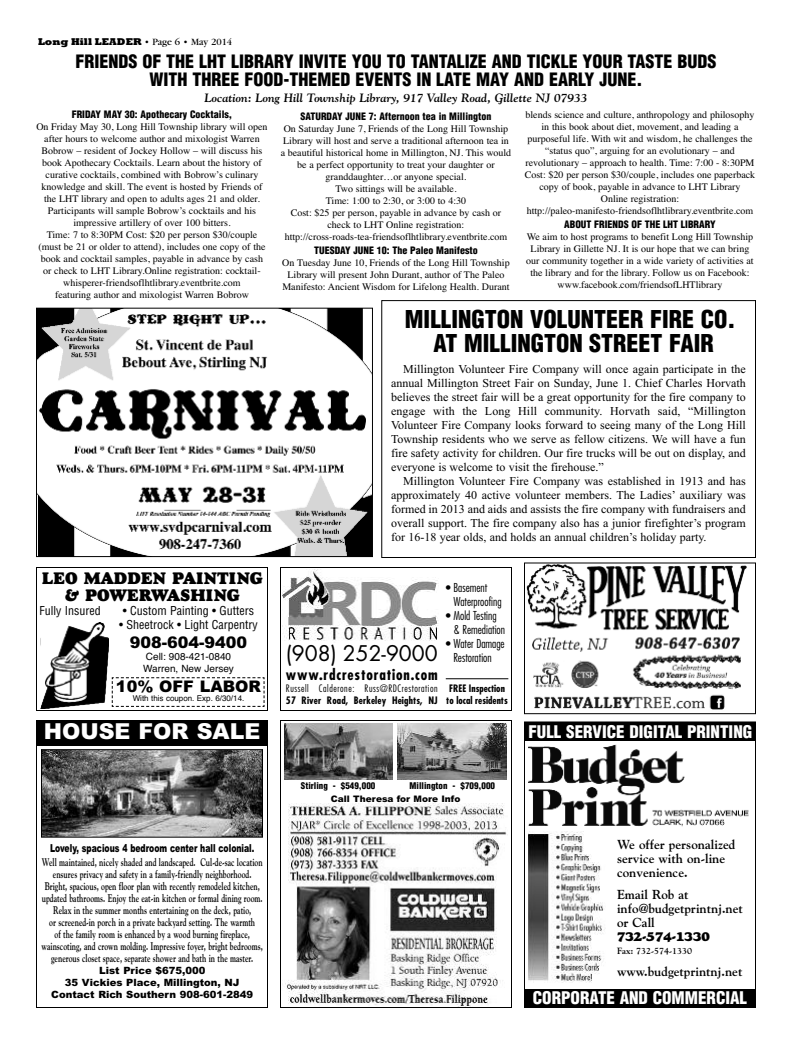
<style>
.page{position:relative;width:792px;height:1044px;background:#fff}
.page>*{position:absolute;margin:0;border:0;box-sizing:border-box;transform-origin:0 0}
.t1{font:900 condensed 24px/24px "Helvetica";color:#000;text-align:center}
.t2{font:900 22px "Arial";color:#fff}
.t3{font:21px "Futura";color:#000}
.t4{font:900 condensed 18px/18px "Helvetica";color:#000;text-align:center}
.t5{font:900 condensed 17px "Helvetica";color:#fff}
.t6{font:17px/17px "Goudy Heavyface";color:#000;text-align:center}
.t7{font:900 16px "Arial";color:#000}
.t8{font:700 condensed 15px "Futura";letter-spacing:.055em;color:#000}
.t9{font:700 13px/14px "Goudy";color:#000}
.t10{font:13px "Goudy Heavyface";color:#000}
.t11{font:12px/14px "Times New Roman";color:#000;text-align:justify}
.t12{font:300 condensed 12px/14px "Futura";color:#000}
.t13{font:italic 700 12px "Goudy";color:#000}
.t14{font:condensed 12px "Helvetica";color:#000}
.t15{font:700 11px/12px "Goudy";color:#000;text-align:center;scale:.7 1}
.t16{font:900 11px "Arial";color:#000;scale:.7 1}
.t17{font:10px/12px "Times";color:#000;text-align:center}
.t18{font:900 condensed 10px "Helvetica";color:#000}
.t19{font:900 10px/12px "Arial";color:#000;text-align:center}
.t20{font:700 condensed 10px/12px "Futura";color:#000}
.t21{font:300 condensed 10px "Futura";letter-spacing:.06em;color:#000}
.t22{font:10px/12px "Helvetica";color:#000}
.t23{font:800 10px "Rockwell";color:#000}
.t24{font:900 condensed 9px "Helvetica";color:#000}
.t25{font:900 9px "Arial";color:#000}
.t26{font:700 9px "Goudy";color:#000}
.t27{font:8px "Helvetica";color:#000}
.s1{font-family:"Garamond";font-weight:400}
</style>
<div class="page">
<div style="left:381px;top:300px;width:375px;height:258px;border:1px solid #000"></div>
<div style="left:36px;top:567px;width:232px;height:144px;border:1px solid #000"></div>
<img style="left:40px;top:622px;width:68px;height:86px">
<svg style="left:111px;top:677px;width:154px;height:30px"></svg>
<img style="left:526px;top:564px;width:221px;height:146px">
<div style="left:524px;top:562px;width:232px;height:152px;border:1px solid #000"></div>
<div style="left:524px;top:721px;width:232px;height:287px;border:1px solid #000"></div>
<div style="left:524px;top:723px;width:232px;height:18px;background:#000"></div>
<div style="left:524px;top:989px;width:232px;height:19px;background:#000"></div>
<img style="left:528px;top:745px;width:221px;height:82px">
<img style="left:528px;top:831px;width:77px;height:152px">
<img style="left:282px;top:748px;width:225px;height:258px">
<div style="left:280px;top:720px;width:232px;height:288px;border:1px solid #000"></div>
<img style="left:284px;top:724px;width:108px;height:56px">
<img style="left:398px;top:724px;width:108px;height:55px">
<div style="left:36px;top:720px;width:232px;height:288px;border:1px solid #000"></div>
<img style="left:43px;top:751px;width:218px;height:85px">
<div style="left:41px;top:749px;width:222px;height:89px;border:1px solid #000"></div>
<div style="left:36px;top:720px;width:232px;height:25px;background:#000"></div>
<div style="left:280px;top:567px;width:232px;height:144px;border:1px solid #000"></div>
<img style="left:283px;top:569px;width:155px;height:72px">
<hr style="left:446px;top:678px;width:62px;height:1px;background:#000">
<img style="left:38px;top:310px;width:333px;height:245px">
<div style="left:36px;top:308px;width:337px;height:249px;border:1px solid #000"></div>
<p class="t23" style="left:38px;top:36px;width:196px">Long Hill LEADER <span class="s1">• Page 6 • May 2014</span></p>
<h3 class="t4" style="left:75px;top:53px;width:643px">FRIENDS OF THE LHT LIBRARY INVITE YOU TO TANTALIZE AND TICKLE YOUR TASTE BUDS<br>WITH THREE FOOD-THEMED EVENTS IN LATE MAY AND EARLY JUNE.</h3>
<p class="t13" style="left:204px;top:91px;width:385px">Location: Long Hill Township Library, 917 Valley Road, Gillette NJ 07933</p>
<p class="t18" style="left:72px;top:109px;width:162px">FRIDAY MAY 30: Apothecary Cocktails,</p>
<p class="t17" style="left:36px;top:121px;width:233px">On Friday May 30, Long Hill Township library will open after hours to welcome author and mixologist Warren Bobrow – resident of Jockey Hollow – will discuss his book Apothecary Cocktails. Learn about the history of curative cocktails, combined with Bobrow’s culinary knowledge and skill. The event is hosted by Friends of the LHT library and open to adults ages 21 and older.<br>Participants will sample Bobrow’s cocktails and his impressive artillery of over 100 bitters.<br>Time: 7 to 8:30PM Cost: $20 per person $30/couple (must be 21 or older to attend), includes one copy of the book and cocktail samples, payable in advance by cash or check to LHT Library.Online registration: cocktail&shy;whisperer-friendsoflhtlibrary.eventbrite.com<br>featuring author and mixologist Warren Bobrow</p>
<h3 class="t6" style="left:42px;top:571px;width:223px">LEO MADDEN PAINTING &amp; POWERWASHING</h3>
<p class="t14" style="left:40px;top:604px;width:63px">Fully Insured</p>
<p class="t14" style="left:123px;top:604px;width:133px">• Custom Painting • Gutters</p>
<p class="t14" style="left:119px;top:618px;width:140px">• Sheetrock • Light Carpentry</p>
<h3 class="t7" style="left:130px;top:634px;width:119px">908-604-9400</h3>
<p class="t22" style="left:143px;top:651px;width:92px">Cell: 908-421-0840<br>Warren, New Jersey</p>
<h3 class="t7" style="left:116px;top:678px;width:147px">10% OFF LABOR</h3>
<p class="t27" style="left:133px;top:694px;width:113px">With this coupon. Exp. 6/30/14.</p>
<h2 class="t2" style="left:44px;top:719px;width:218px">HOUSE FOR SALE</h2>
<p class="t18" style="left:301px;top:110px;width:192px">SATURDAY JUNE 7: Afternoon tea in Millington</p>
<p class="t17" style="left:281px;top:122px;width:232px">On Saturday June 7, Friends of the Long Hill Township Library will host and serve a traditional afternoon tea in a beautiful historical home in Millington, NJ. This would be a perfect opportunity to treat your daughter or granddaughter…or anyone special.<br>Two sittings will be available.<br>Time: 1:00 to 2:30, or 3:00 to 4:30<br>Cost: $25 per person, payable in advance by cash or check to LHT Online registration: http://cross-roads-tea-friendsoflhtlibrary.eventbrite.com</p>
<p class="t18" style="left:314px;top:244px;width:165px">TUESDAY JUNE 10: The Paleo Manifesto</p>
<p class="t17" style="left:282px;top:256px;width:229px">On Tuesday June 10, Friends of the Long Hill Township<br>Library will present John Durant, author of The Paleo<br>Manifesto: Ancient Wisdom for Lifelong Health. Durant</p>
<p class="t17" style="left:525px;top:109px;width:232px">blends science and culture, anthropology and philosophy in this book about diet, movement, and leading a purposeful life. With wit and wisdom, he challenges the “status quo”, arguing for an evolutionary – and revolutionary – approach to health. Time: 7:00 - 8:30PM Cost: $20 per person $30/couple, includes one paperback copy of book, payable in advance to LHT Library Online registration: http://paleo-manifesto-friendsoflhtlibrary.eventbrite.com</p>
<p class="t18" style="left:564px;top:219px;width:153px">ABOUT FRIENDS OF THE LHT LIBRARY</p>
<p class="t17" style="left:526px;top:231px;width:229px">We aim to host programs to benefit Long Hill Township Library in Gillette NJ. It is our hope that we can bring our community together in a wide variety of activities at the library and for the library. Follow us on Facebook: www.facebook.com/friendsofLHTlibrary</p>
<h1 class="t1" style="left:405px;top:308px;width:332px">MILLINGTON VOLUNTEER FIRE CO.<br>AT MILLINGTON STREET FAIR</h1>
<p class="t11" style="left:391px;top:362px;width:356px;text-indent:12px">Millington Volunteer Fire Company will once again participate in the annual Millington Street Fair on Sunday, June 1. Chief Charles Horvath believes the street fair will be a great opportunity for the fire company to engage with the Long Hill community. Horvath said, “Millington Volunteer Fire Company looks forward to seeing many of the Long Hill Township residents who we serve as fellow citizens. We will have a fun fire safety activity for children. Our fire trucks will be out on display, and everyone is welcome to visit the firehouse.”</p>
<p class="t11" style="left:391px;top:474px;width:356px;text-indent:12px">Millington Volunteer Fire Company was established in 1913 and has approximately 40 active volunteer members. The Ladies’ auxiliary was formed in 2013 and aids and assists the fire company with fundraisers and overall support. The fire company also has a junior firefighter’s program for 16-18 year olds, and holds an annual children’s holiday party.</p>
<h3 class="t3" style="left:286px;top:644px;width:153px">(908) 252-9000</h3>
<h3 class="t8" style="left:286px;top:668px;width:153px">www.rdcrestoration.com</h3>
<p class="t21" style="left:286px;top:684px;width:153px">Russell Calderone: Russ@RDCrestoration</p>
<p class="t20" style="left:286px;top:695px;width:153px">57 River Road, Berkeley Heights, NJ</p>
<p class="t12" style="left:453px;top:581px;width:50px;text-indent:-8px">• Basement<br>Waterproofing</p>
<p class="t12" style="left:453px;top:609px;width:53px;text-indent:-8px">• Mold Testing &amp; Remediation</p>
<p class="t12" style="left:446px;top:637px;width:61px;text-align:center">• Water Damage<br>Restoration</p>
<p class="t20" style="left:446px;top:683px;width:63px">FREE Inspection to local residents</p>
<h3 class="t5" style="left:528px;top:722px;width:225px">FULL SERVICE DIGITAL PRINTING</h3>
<p class="t16" style="left:50px;top:841px;width:293px">Lovely, spacious 4 bedroom center hall colonial.</p>
<p class="t15" style="left:42px;top:856px;width:318px">Well maintained, nicely shaded and landscaped. Cul-de-sac location ensures privacy and safety in a family-friendly neighborhood.<br>Bright, spacious, open floor plan with recently remodeled kitchen, updated bathrooms. Enjoy the eat-in kitchen or formal dining room.<br>Relax in the summer months entertaining on the deck, patio,<br>or screened-in porch in a private backyard setting. The warmth<br>of the family room is enhanced by a wood burning fireplace, wainscoting, and crown molding. Impressive foyer, bright bedrooms, generous closet space, separate shower and bath in the master.</p>
<p class="t19" style="left:51px;top:964px;width:203px">List Price $675,000<br>35 Vickies Place, Millington, NJ<br>Contact Rich Southern 908-601-2849</p>
<p class="t24" style="left:301px;top:781px;width:76px">Stirling - $549,000</p>
<p class="t24" style="left:410px;top:780px;width:87px">Millington - $709,000</p>
<p class="t25" style="left:331px;top:793px;width:131px">Call Theresa for More Info</p>
<h3 class="t9" style="left:617px;top:838px;width:120px">We offer personalized service with on-line convenience.</h3>
<h3 class="t9" style="left:617px;top:888px;width:127px">Email Rob at info@budgetprintnj.net or Call</h3>
<h3 class="t10" style="left:617px;top:932px;width:94px">732-574-1330</h3>
<p class="t26" style="left:617px;top:946px;width:77px">Fax: 732-574-1330</p>
<h3 class="t9" style="left:617px;top:965px;width:127px">www.budgetprintnj.net</h3>
<h3 class="t5" style="left:533px;top:988px;width:216px">CORPORATE AND COMMERCIAL</h3>
</div>
